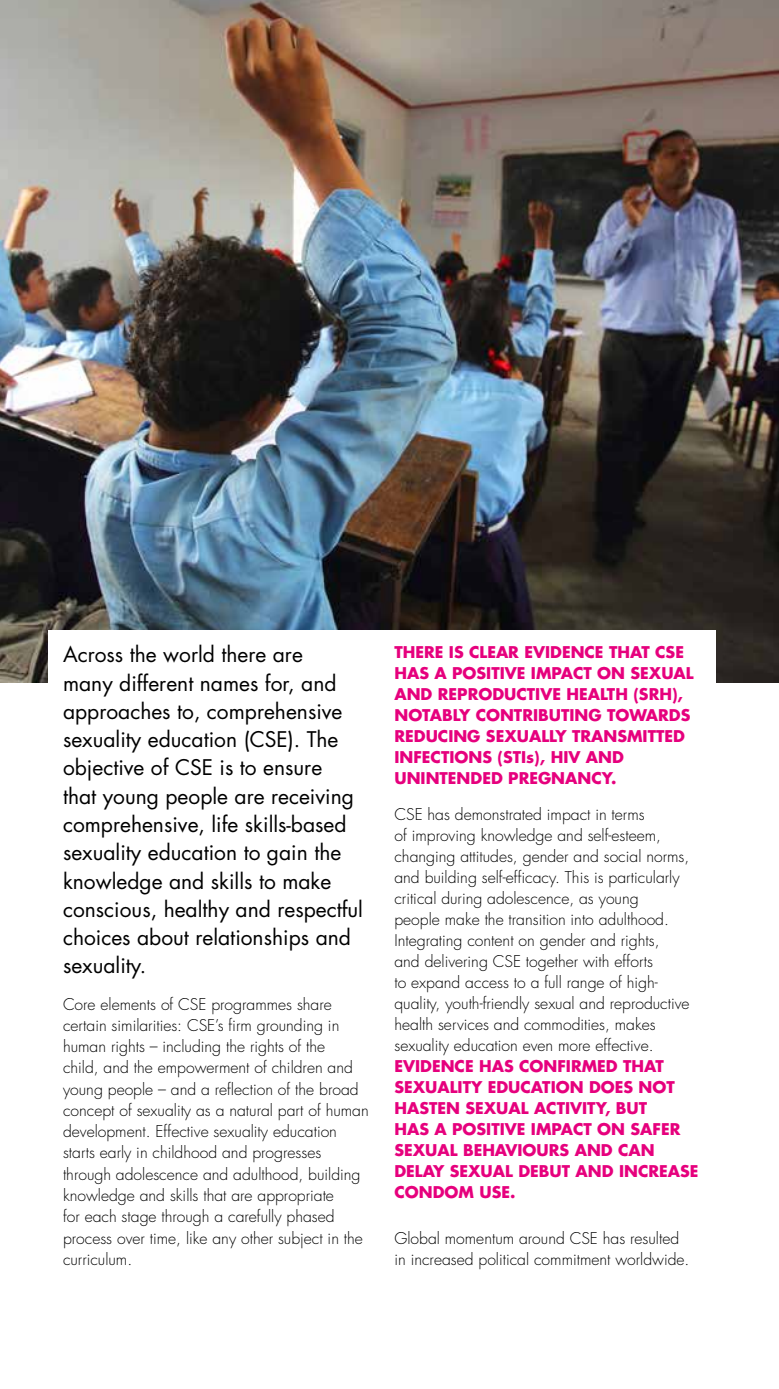
<style>
.page{position:relative;width:779px;height:1389px;background:#fff}
.page>*{position:absolute;margin:0;border:0;box-sizing:border-box;transform-origin:0 0}
.t1{font:21px/28.3px "Futura Std";color:#000}
.t2{font:300 15.75px/21.3px "Futura Std";color:#000}
.t3{font:700 15.75px/21px "Futura Std";color:#e6007d}
</style>
<div class="page">
<img style="left:0;top:0;width:779px;height:683px">
<div style="left:48px;top:630px;width:668px;height:650px;background:#fff"></div>
<p class="t1" style="left:63px;top:641px;width:301px">Across the world there are<br>many different names for, and approaches to, comprehensive sexuality education (CSE). The objective of CSE is to ensure<br>that young people are receiving comprehensive, life skills-based sexuality education to gain the knowledge and skills to make conscious, healthy and respectful choices about relationships and sexuality.</p>
<p class="t2" style="left:63px;top:994px;width:307px">Core elements of CSE programmes share certain similarities: CSE’s firm grounding in human rights – including the rights of the<br>child, and the empowerment of children and young people – and a reflection of the broad concept of sexuality as a natural part of human development. Effective sexuality education starts early in childhood and progresses through adolescence and adulthood, building knowledge and skills that are appropriate<br>for each stage through a carefully phased process over time, like any other subject in the curriculum.</p>
<p class="t3" style="left:394px;top:641px;width:301px">THERE IS CLEAR EVIDENCE THAT CSE<br>HAS A POSITIVE IMPACT ON SEXUAL<br>AND REPRODUCTIVE HEALTH (SRH),<br>NOTABLY CONTRIBUTING TOWARDS<br>REDUCING SEXUALLY TRANSMITTED<br>INFECTIONS (STIs), HIV AND<br>UNINTENDED PREGNANCY.</p>
<p class="t2" style="left:394px;top:804px;width:297px">CSE has demonstrated impact in terms<br>of improving knowledge and self-esteem, changing attitudes, gender and social norms, and building self-efficacy. This is particularly critical during adolescence, as young<br>people make the transition into adulthood.<br>Integrating content on gender and rights,<br>and delivering CSE together with efforts<br>to expand access to a full range of high&shy;quality, youth-friendly sexual and reproductive health services and commodities, makes sexuality education even more effective.</p>
<p class="t3" style="left:394px;top:1055px;width:305px">EVIDENCE HAS CONFIRMED THAT<br>SEXUALITY EDUCATION DOES NOT<br>HASTEN SEXUAL ACTIVITY, BUT<br>HAS A POSITIVE IMPACT ON SAFER<br>SEXUAL BEHAVIOURS AND CAN<br>DELAY SEXUAL DEBUT AND INCREASE<br>CONDOM USE.</p>
<p class="t2" style="left:394px;top:1228px;width:296px">Global momentum around CSE has resulted in increased political commitment worldwide.</p>
</div>
